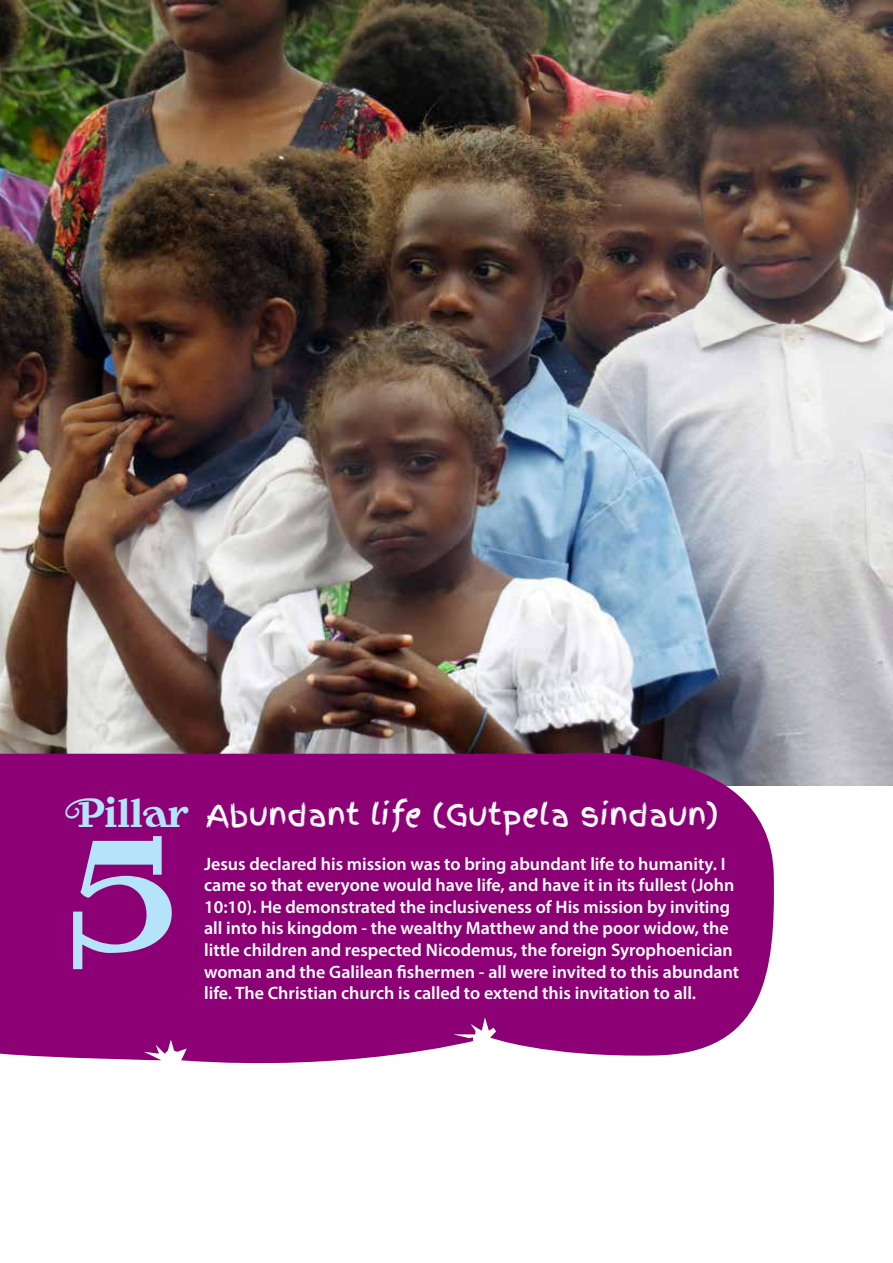
<style>
.page{position:relative;width:893px;height:1263px;background:#fff}
.page>*{position:absolute;margin:0;border:0;box-sizing:border-box;transform-origin:0 0}
.t1{font:136.5px "Rogers 2";color:#b4e3fa}
.t2{font:36px "Rogers 2";color:#b4e3fa}
.t3{font:30px "Finger Paint";color:#fff}
.t4{font:600 18px/21.6px "Myriad Pro";color:#fff}
</style>
<div class="page">
<img style="left:0;top:0;width:893px;height:786px">
<svg style="left:0;top:733px;width:776px;height:331px;fill:#8d0075"></svg>
<h2 class="t2" style="left:68px;top:795px;width:123px">Pillar</h2>
<h1 class="t1" style="left:68px;top:828px;width:109px">5</h1>
<h3 class="t3" style="left:206px;top:793px;width:513px">Abundant life (Gutpela sindaun)</h3>
<p class="t4" style="left:204px;top:852px;width:537px">Jesus declared his mission was to bring abundant life to humanity. I came so that everyone would have life, and have it in its fullest (John 10:10). He demonstrated the inclusiveness of His mission by inviting all into his kingdom - the wealthy Matthew and the poor widow, the little children and respected Nicodemus, the foreign Syrophoenician woman and the Galilean fishermen - all were invited to this abundant life. The Christian church is called to extend this invitation to all.</p>
</div>
